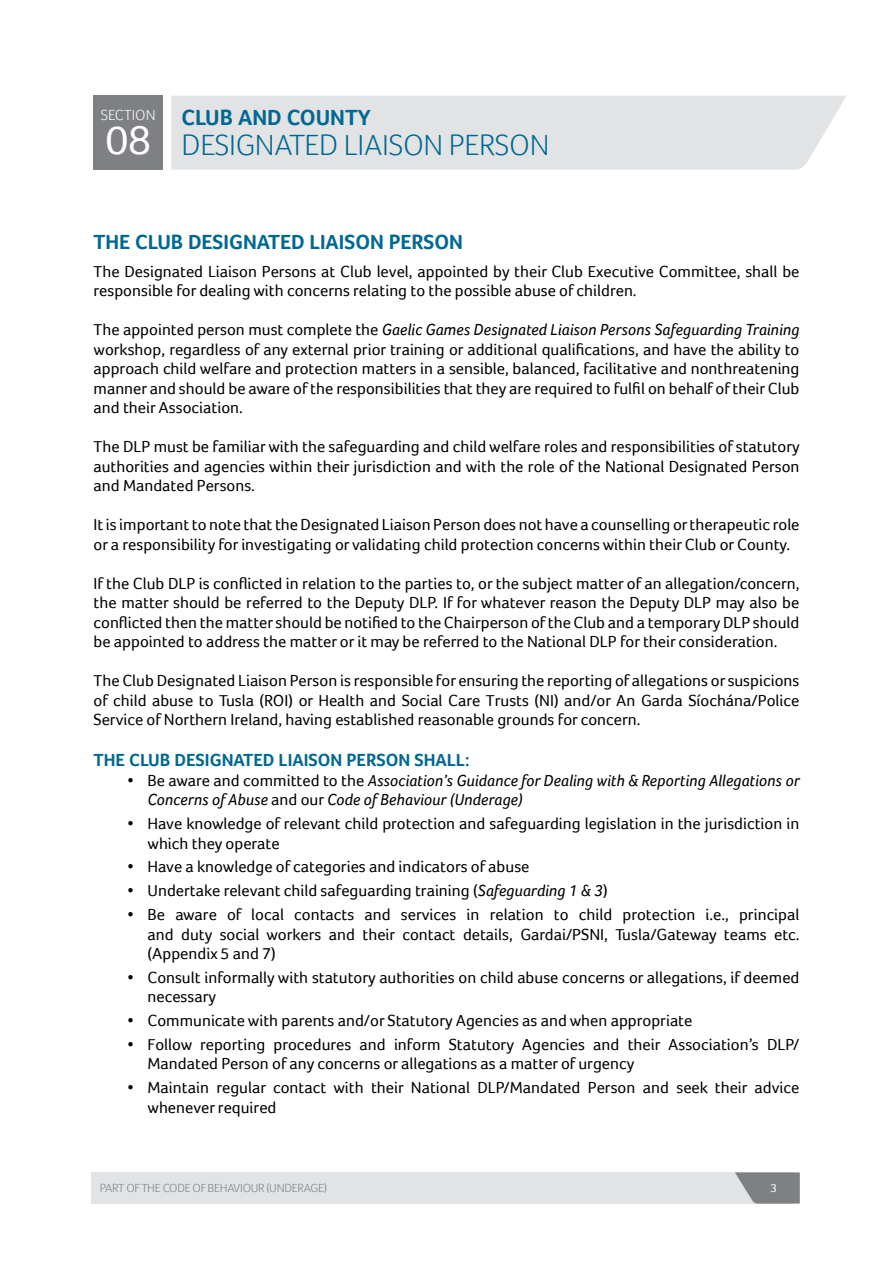
<style>
.page{position:relative;width:893px;height:1263px;background:#fff}
.page>*{position:absolute;margin:0;border:0;box-sizing:border-box;transform-origin:0 0}
.t1{font:42px "Foco";color:#fff}
.t2{font:300 30px "Foco";letter-spacing:-.01em;color:#006892}
.t3{font:700 22.5px "Foco";color:#006892}
.t4{font:700 21px "Foco";color:#006892}
.t5{font:700 18px "Foco";color:#006892}
.t6{font:16.5px/19.5px "Foco";color:#000}
.t7{font:italic 16.5px/19.5px "Foco";color:#000}
.t8{font:300 15px "Foco";color:#fff}
.t9{font:300 12px "Foco";letter-spacing:-.02em;color:#7e8083}
.t10{font:12px "Foco";color:#fff}
.s1{font-style:italic}
.s2{font-style:normal}
</style>
<div class="page">
<div style="left:171px;top:96px;width:675px;height:74px;background:#e2e3e4"></div>
<div style="left:91px;top:1172px;width:704px;height:31px;background:#e2e3e4"></div>
<svg style="left:735px;top:1172px;width:65px;height:31px;background:#8e8f92"></svg>
<div style="left:94px;top:96px;width:69px;height:74px;background:#7e8083"></div>
<p class="t8" style="left:101px;top:105px;width:56px">SECTION</p>
<h1 class="t1" style="left:105px;top:115px;width:47px">08</h1>
<h3 class="t3" style="left:181px;top:104px;width:191px">CLUB AND COUNTY</h3>
<h2 class="t2" style="left:181px;top:125px;width:370px">DESIGNATED LIAISON PERSON</h2>
<p class="t4" style="left:94px;top:229px;width:371px">THE CLUB DESIGNATED LIAISON PERSON</p>
<p class="t6" style="left:94px;top:261px;width:707px">The Designated Liaison Persons at Club level, appointed by their Club Executive Committee, shall be responsible for dealing with concerns relating to the possible abuse of children.</p>
<p class="t6" style="left:94px;top:320px;width:707px;text-align:justify">The appointed person must complete the <span class="s1">Gaelic Games Designated Liaison Persons Safeguarding Training </span>workshop, regardless of any external prior training or additional qualifications, and have the ability to approach child welfare and protection matters in a sensible, balanced, facilitative and nonthreatening manner and should be aware of the responsibilities that they are required to fulfil on behalf of their Club and their Association.</p>
<p class="t6" style="left:94px;top:437px;width:708px;text-align:justify">The DLP must be familiar with the safeguarding and child welfare roles and responsibilities of statutory authorities and agencies within their jurisdiction and with the role of the National Designated Person and Mandated Persons.</p>
<p class="t6" style="left:94px;top:515px;width:707px">It is important to note that the Designated Liaison Person does not have a counselling or therapeutic role or a responsibility for investigating or validating child protection concerns within their Club or County.</p>
<p class="t6" style="left:94px;top:573px;width:707px;text-align:justify">If the Club DLP is conflicted in relation to the parties to, or the subject matter of an allegation/concern, the matter should be referred to the Deputy DLP. If for whatever reason the Deputy DLP may also be conflicted then the matter should be notified to the Chairperson of the Club and a temporary DLP should be appointed to address the matter or it may be referred to the National DLP for their consideration.</p>
<p class="t6" style="left:94px;top:671px;width:707px;text-align:justify">The Club Designated Liaison Person is responsible for ensuring the reporting of allegations or suspicions of child abuse to Tusla (ROI) or Health and Social Care Trusts (NI) and/or An Garda Síochána/Police Service of Northern Ireland, having established reasonable grounds for concern.</p>
<p class="t5" style="left:94px;top:750px;width:377px">THE CLUB DESIGNATED LIAISON PERSON SHALL:</p>
<p class="t7" style="left:148px;top:770px;width:654px;text-indent:-20px"><span class="s2">• Be aware and committed to the</span> Association’s Guidance for Dealing with &amp; Reporting Allegations or<br>Concerns of Abuse <span class="s2">and our</span> Code of Behaviour (Underage)</p>
<p class="t6" style="left:148px;top:814px;width:653px;text-indent:-20px">• Have knowledge of relevant child protection and safeguarding legislation in the jurisdiction in which they operate</p>
<p class="t6" style="left:128px;top:857px;width:403px">• Have a knowledge of categories and indicators of abuse</p>
<p class="t6" style="left:128px;top:881px;width:482px">• Undertake relevant child safeguarding training (<span class="s1">Safeguarding 1 &amp; 3</span>)</p>
<p class="t6" style="left:148px;top:904px;width:653px;text-align:justify;text-indent:-20px">• Be aware of local contacts and services in relation to child protection i.e., principal and duty social workers and their contact details, Gardai/PSNI, Tusla/Gateway teams etc. (Appendix 5 and 7)</p>
<p class="t6" style="left:148px;top:967px;width:653px;text-indent:-20px">• Consult informally with statutory authorities on child abuse concerns or allegations, if deemed necessary</p>
<p class="t6" style="left:128px;top:1010px;width:566px">• Communicate with parents and/or Statutory Agencies as and when appropriate</p>
<p class="t6" style="left:148px;top:1034px;width:653px;text-indent:-20px">• Follow reporting procedures and inform Statutory Agencies and their Association’s DLP/<br>Mandated Person of any concerns or allegations as a matter of urgency</p>
<p class="t6" style="left:148px;top:1078px;width:653px;text-indent:-20px">• Maintain regular contact with their National DLP/Mandated Person and seek their advice whenever required</p>
<p class="t9" style="left:100px;top:1180px;width:228px">PART OF THE CODE OF BEHAVIOUR (UNDERAGE)</p>
<p class="t10" style="left:770px;top:1181px;width:8px">3</p>
</div>
